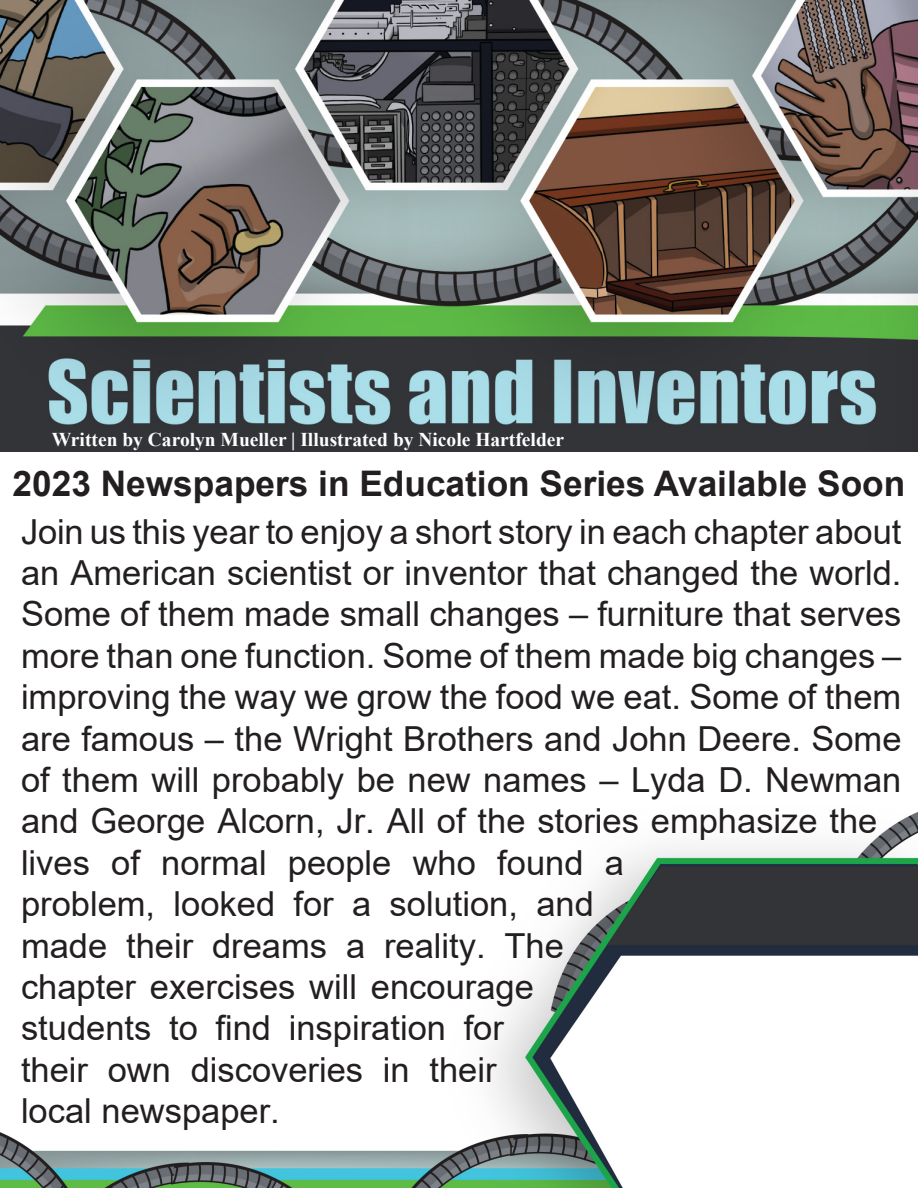
<style>
.page{position:relative;width:918px;height:1188px;background:#fff}
.page>*{position:absolute;margin:0;border:0;box-sizing:border-box;transform-origin:0 0}
.t1{font:700 35.25px "Arial";color:#231f20}
.t2{font:34.5px/41.4px "Arial";color:#231f20}
.t3{font:700 19.5px "Times New Roman";color:#fff}
</style>
<div class="page">
<img style="left:0;top:451px;width:918px;height:737px">
<img style="left:0;top:0;width:918px;height:451px">
<p class="t3" style="left:52px;top:425px;width:514px">Written by Carolyn Mueller | Illustrated by Nicole Hartfelder</p>
<p class="t1" style="left:13px;top:459px;width:894px">2023 Newspapers in Education Series Available Soon</p>
<p class="t2" style="left:21px;top:510px;width:882px">Join us this year to enjoy a short story in each chapter about an American scientist or inventor that changed the world.<br>Some of them made small changes – furniture that serves more than one function. Some of them made big changes – improving the way we grow the food we eat. Some of them are famous – the Wright Brothers and John Deere. Some of them will probably be new names – Lyda D. Newman and George Alcorn, Jr. All of the stories emphasize the lives of normal people who found a<br>problem, looked for a solution, and<br>made their dreams a reality. The<br>chapter exercises will encourage<br>students to find inspiration for<br>their own discoveries in their<br>local newspaper.</p>
</div>
